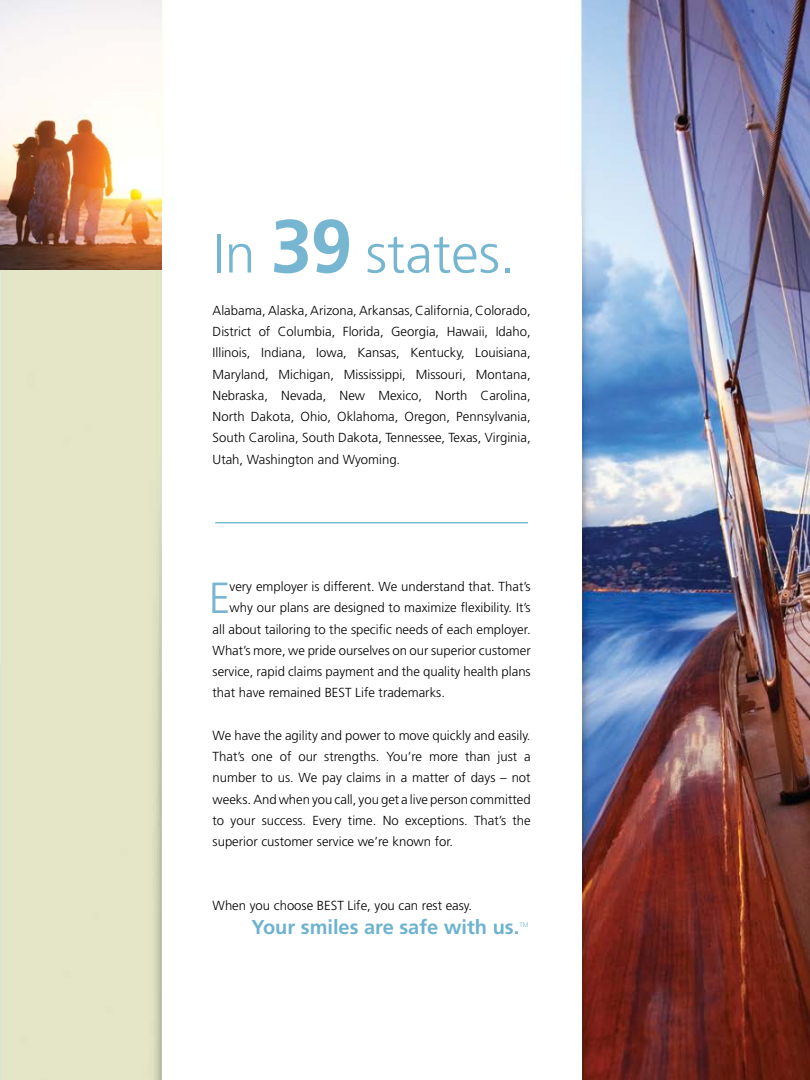
<style>
.page{position:relative;width:810px;height:1080px;background:#fff}
.page>*{position:absolute;margin:0;border:0;box-sizing:border-box;transform-origin:0 0}
.t1{font:300 55px "Frutiger";color:#76b6d1}
.t2{font:300 43.62px "Frutiger";color:#76b6d1}
.t3{font:700 20px "Frutiger";color:#6db2cf}
.t4{font:300 13.12px/21.2px "Frutiger";color:#000;text-align:justify}
.t5{font:300 6.5px "Frutiger";color:#6db2cf}
.s1{font-weight:700;font-size:75px}
</style>
<div class="page">
<img style="left:0;top:0;width:810px;height:1080px">
<img style="left:0;top:0;width:162px;height:270px">
<div style="left:162px;top:216px;width:419px;height:864px;background:#fff"></div>
<hr style="left:215px;top:522px;width:313px;height:1px;background:#31a0c4">
<h1 class="t1" style="left:213px;top:222px;width:304px">In <span class="s1">39</span> states.</h1>
<p class="t4" style="left:213px;top:300px;width:320px">Alabama, Alaska, Arizona, Arkansas, California, Colorado, District of Columbia, Florida, Georgia, Hawaii, Idaho, Illinois, Indiana, Iowa, Kansas, Kentucky, Louisiana, Maryland, Michigan, Mississippi, Missouri, Montana, Nebraska, Nevada, New Mexico, North Carolina, North Dakota, Ohio, Oklahoma, Oregon, Pennsylvania, South Carolina, South Dakota, Tennessee, Texas, Virginia, Utah, Washington and Wyoming.</p>
<h2 class="t2" style="left:209px;top:573px;width:23px">E</h2>
<p class="t4" style="left:230px;top:576px;width:303px">very employer is different. We understand that. That’s</p>
<p class="t4" style="left:230px;top:598px;width:303px">why our plans are designed to maximize flexibility. It’s</p>
<p class="t4" style="left:213px;top:619px;width:320px">all about tailoring to the specific needs of each employer.</p>
<p class="t4" style="left:213px;top:640px;width:320px">What’s more, we pride ourselves on our superior customer</p>
<p class="t4" style="left:213px;top:661px;width:320px">service, rapid claims payment and the quality health plans</p>
<p class="t4" style="left:213px;top:683px;width:234px">that have remained BEST Life trademarks.</p>
<p class="t4" style="left:213px;top:725px;width:320px">We have the agility and power to move quickly and easily.<br>That’s one of our strengths. You’re more than just a number to us. We pay claims in a matter of days – not weeks. And when you call, you get a live person committed to your success. Every time. No exceptions. That’s the superior customer service we’re known for.</p>
<p class="t4" style="left:213px;top:895px;width:261px">When you choose BEST Life, you can rest easy.</p>
<h3 class="t3" style="left:252px;top:915px;width:269px">Your smiles are safe with us.</h3>
<p class="t5" style="left:519px;top:921px;width:11px">TM</p>
</div>
